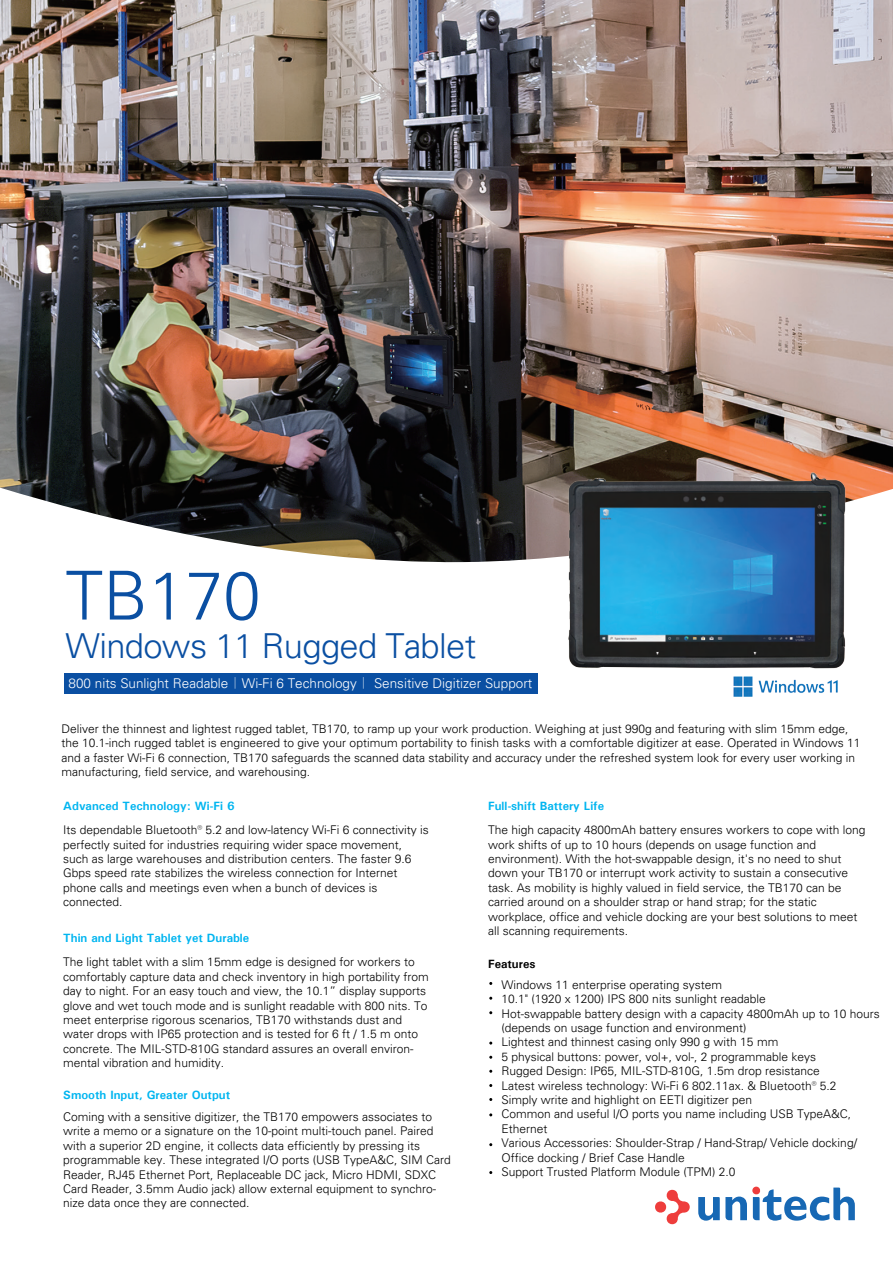
<style>
.page{position:relative;width:893px;height:1263px;background:#fff}
.page>*{position:absolute;margin:0;border:0;box-sizing:border-box;transform-origin:0 0}
.t1{font:300 67.5px "Univers";color:#0a4fa2}
.t2{font:300 34.5px "Univers";letter-spacing:-.02em;color:#0a4fa2}
.t3{font:300 13.5px "Univers";color:#fff}
.t4{font:300 12px/14.4px "Univers";color:#000}
.t5{font:700 12px "Univers";color:#00b5f0}
.t6{font:700 12px "Univers";color:#000}
.s1{font-family:"Adobe Ming Std"}
</style>
<div class="page">
<img style="left:0;top:0;width:893px;height:563px">
<div style="left:64px;top:673px;width:474px;height:20px;background:#0a4fa2"></div>
<svg style="left:655px;top:1189px;width:35px;height:36px"></svg>
<svg style="left:698px;top:1186px;width:157px;height:34px"></svg>
<img style="left:555px;top:422px;width:306px;height:247px">
<img style="left:733px;top:676px;width:105px;height:21px">
<h1 class="t1" style="left:66px;top:555px;width:197px">TB170</h1>
<h2 class="t2" style="left:66px;top:625px;width:412px">Windows 11 Rugged Tablet</h2>
<p class="t3" style="left:69px;top:675px;width:465px">800 nits Sunlight Readable<span class="s1">｜</span>Wi-Fi 6 Technology<span class="s1">｜</span> Sensitive Digitizer Support</p>
<p class="t4" style="left:61px;top:721px;width:800px">Deliver the thinnest and lightest rugged tablet, TB170, to ramp up your work production. Weighing at just 990g and featuring with slim 15mm edge, the 10.1-inch rugged tablet is engineered to give your optimum portability to finish tasks with a comfortable digitizer at ease. Operated in Windows 11 and a faster Wi-Fi 6 connection, TB170 safeguards the scanned data stability and accuracy under the refreshed system look for every user working in manufacturing, field service, and warehousing.</p>
<p class="t5" style="left:63px;top:798px;width:173px">Advanced Technology: Wi-Fi 6</p>
<p class="t4" style="left:63px;top:823px;width:367px">Its dependable Bluetooth® 5.2 and low-latency Wi-Fi 6 connectivity is perfectly suited for industries requiring wider space movement, such as large warehouses and distribution centers. The faster 9.6<br>Gbps speed rate stabilizes the wireless connection for Internet phone calls and meetings even when a bunch of devices is connected.</p>
<p class="t5" style="left:63px;top:930px;width:187px">Thin and Light Tablet yet Durable</p>
<p class="t4" style="left:63px;top:955px;width:367px">The light tablet with a slim 15mm edge is designed for workers to comfortably capture data and check inventory in high portability from day to night. For an easy touch and view, the 10.1” display supports glove and wet touch mode and is sunlight readable with 800 nits. To meet enterprise rigorous scenarios, TB170 withstands dust and water drops with IP65 protection and is tested for 6 ft / 1.5 m onto concrete. The MIL-STD-810G standard assures an overall environ&shy;mental vibration and humidity.</p>
<p class="t5" style="left:63px;top:1087px;width:168px">Smooth Input, Greater Output</p>
<p class="t4" style="left:63px;top:1109px;width:389px">Coming with a sensitive digitizer, the TB170 empowers associates to write a memo or a signature on the 10-point multi-touch panel. Paired with a superior 2D engine, it collects data efficiently by pressing its programmable key. These integrated I/O ports (USB TypeA&amp;C, SIM Card Reader, RJ45 Ethernet Port, Replaceable DC jack, Micro HDMI, SDXC Card Reader, 3.5mm Audio jack) allow external equipment to synchro&shy;nize data once they are connected.</p>
<p class="t5" style="left:488px;top:798px;width:118px">Full-shift Battery Life</p>
<p class="t4" style="left:488px;top:823px;width:379px">The high capacity 4800mAh battery ensures workers to cope with long work shifts of up to 10 hours (depends on usage function and environment). With the hot-swappable design, it's no need to shut down your TB170 or interrupt work activity to sustain a consecutive task. As mobility is highly valued in field service, the TB170 can be carried around on a shoulder strap or hand strap; for the static workplace, office and vehicle docking are your best solutions to meet all scanning requirements.</p>
<p class="t6" style="left:488px;top:956px;width:49px">Features</p>
<p class="t4" style="left:502px;top:977px;width:380px">Windows 11 enterprise operating system<br>10.1" (1920 x 1200) IPS 800 nits sunlight readable<br>Hot-swappable battery design with a capacity 4800mAh up to 10 hours (depends on usage function and environment)<br>Lightest and thinnest casing only 990 g with 15 mm<br>5 physical buttons: power, vol+, vol-, 2 programmable keys<br>Rugged Design: IP65, MIL-STD-810G, 1.5m drop resistance<br>Latest wireless technology: Wi-Fi 6 802.11ax. &amp; Bluetooth® 5.2<br>Simply write and highlight on EETI digitizer pen<br>Common and useful I/O ports you name including USB TypeA&amp;C, Ethernet<br>Various Accessories: Shoulder-Strap / Hand-Strap/ Vehicle docking/ Office docking / Brief Case Handle<br>Support Trusted Platform Module (TPM) 2.0</p>
</div>
